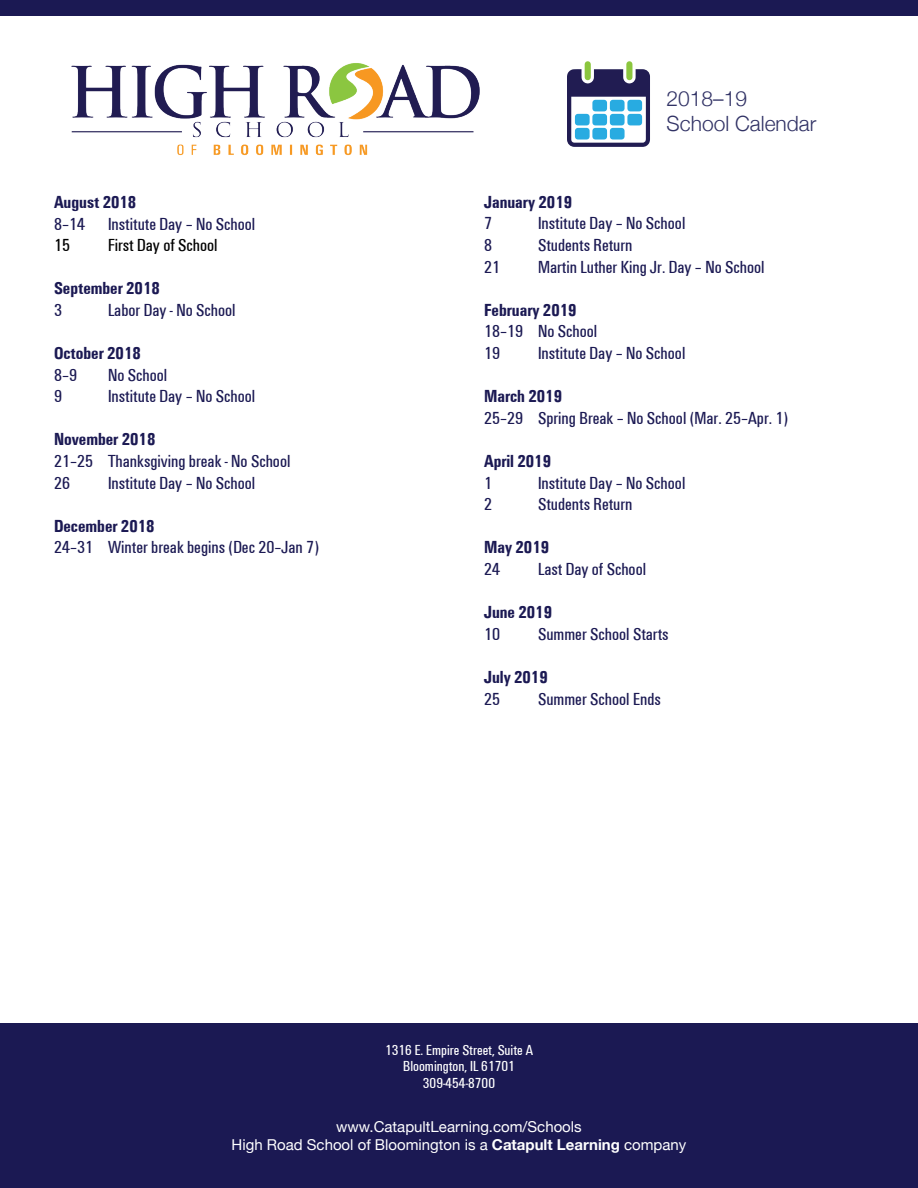
<style>
.page{position:relative;width:918px;height:1188px;background:#fff}
.page>*{position:absolute;margin:0;border:0;box-sizing:border-box;transform-origin:0 0}
.t1{font:300 21px/25.2px "Helvetica Neue";color:#313265}
.t2{font:condensed 18px/21.6px "Unitus T";color:#1b1953}
.t3{font:700 18px "Unitu T Bol Condensed";color:#1b1953}
.t4{font:condensed 18px "Unitus T";color:#000}
.t5{font:15px/18px "Helvetica Neue";color:#fff;text-align:center}
.t6{font:condensed 15px/16.5px "Unitus T";color:#fff;text-align:center}
.s1{font-weight:700}
</style>
<div class="page">
<div style="left:0;top:0;width:918px;height:15px;background:#1b1953"></div>
<div style="left:0;top:1024px;width:918px;height:164px;background:#1b1953"></div>
<svg style="left:567px;top:61px;width:83px;height:86px"></svg>
<img style="left:71px;top:63px;width:409px;height:93px">
<p class="t3" style="left:54px;top:191px;width:84px">August 2018</p>
<p class="t2" style="left:54px;top:212px;width:33px">8–14</p>
<p class="t2" style="left:108px;top:212px;width:149px">Institute Day – No School</p>
<p class="t4" style="left:54px;top:235px;width:18px">15</p>
<p class="t4" style="left:108px;top:235px;width:111px">First Day of School</p>
<p class="t3" style="left:54px;top:278px;width:107px">September 2018</p>
<p class="t2" style="left:54px;top:299px;width:10px">3</p>
<p class="t2" style="left:108px;top:299px;width:129px">Labor Day - No School</p>
<p class="t3" style="left:54px;top:343px;width:88px">October 2018</p>
<p class="t2" style="left:54px;top:364px;width:25px">8–9</p>
<p class="t2" style="left:108px;top:364px;width:61px">No School</p>
<p class="t2" style="left:54px;top:385px;width:10px">9</p>
<p class="t2" style="left:108px;top:385px;width:149px">Institute Day – No School</p>
<p class="t3" style="left:54px;top:429px;width:103px">November 2018</p>
<p class="t2" style="left:54px;top:450px;width:238px">21–25 Thanksgiving break - No School<br>26</p>
<p class="t2" style="left:108px;top:472px;width:149px">Institute Day – No School</p>
<p class="t3" style="left:54px;top:515px;width:102px">December 2018</p>
<p class="t2" style="left:54px;top:536px;width:267px">24–31 Winter break begins (Dec 20–Jan 7)</p>
<p class="t1" style="left:667px;top:84px;width:151px">2018–19<br>School Calendar</p>
<p class="t3" style="left:484px;top:191px;width:90px">January 2019</p>
<p class="t2" style="left:484px;top:212px;width:10px">7</p>
<p class="t2" style="left:538px;top:212px;width:149px">Institute Day – No School</p>
<p class="t2" style="left:484px;top:234px;width:10px">8</p>
<p class="t2" style="left:538px;top:234px;width:96px">Students Return</p>
<p class="t2" style="left:484px;top:256px;width:18px">21</p>
<p class="t2" style="left:538px;top:256px;width:228px">Martin Luther King Jr. Day – No School</p>
<p class="t3" style="left:484px;top:299px;width:94px">February 2019</p>
<p class="t2" style="left:484px;top:320px;width:115px">18–19 No School<br>19</p>
<p class="t2" style="left:538px;top:342px;width:149px">Institute Day – No School</p>
<p class="t3" style="left:484px;top:386px;width:80px">March 2019</p>
<p class="t2" style="left:484px;top:407px;width:306px">25–29 Spring Break – No School (Mar. 25–Apr. 1)</p>
<p class="t3" style="left:484px;top:451px;width:69px">April 2019</p>
<p class="t2" style="left:484px;top:472px;width:10px">1</p>
<p class="t2" style="left:538px;top:472px;width:149px">Institute Day – No School</p>
<p class="t2" style="left:484px;top:493px;width:10px">2</p>
<p class="t2" style="left:538px;top:493px;width:96px">Students Return</p>
<p class="t3" style="left:484px;top:537px;width:67px">May 2019</p>
<p class="t2" style="left:484px;top:558px;width:18px">24</p>
<p class="t2" style="left:538px;top:558px;width:110px">Last Day of School</p>
<p class="t3" style="left:484px;top:602px;width:70px">June 2019</p>
<p class="t2" style="left:484px;top:623px;width:18px">10</p>
<p class="t2" style="left:538px;top:623px;width:132px">Summer School Starts</p>
<p class="t3" style="left:484px;top:667px;width:65px">July 2019</p>
<p class="t2" style="left:484px;top:688px;width:18px">25</p>
<p class="t2" style="left:538px;top:688px;width:124px">Summer School Ends</p>
<p class="t6" style="left:385px;top:1041px;width:149px">1316 E. Empire Street, Suite A<br>Bloomington, IL 61701<br>309-454-8700</p>
<p class="t5" style="left:232px;top:1119px;width:456px">www.CatapultLearning.com/Schools<br>High Road School of Bloomington is a <span class="s1">Catapult Learning</span> company</p>
</div>
